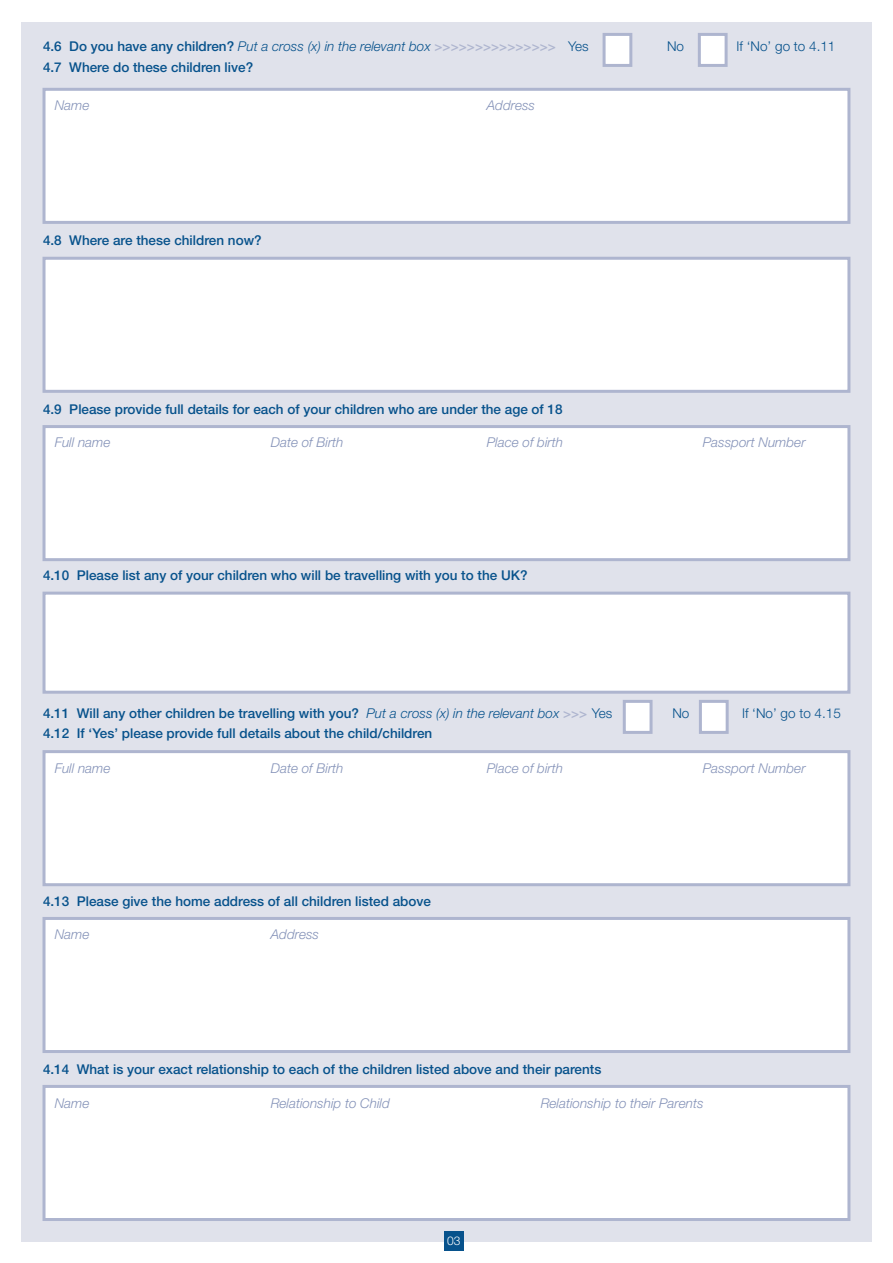
<style>
.page{position:relative;width:893px;height:1263px;background:#fff}
.page>*{position:absolute;margin:0;border:0;box-sizing:border-box;transform-origin:0 0}
.t1{font:500 13.5px/20.4px "Helvetica Neue";color:#07528c}
.t2{font:italic 300 13.5px "Helvetica Neue";color:#8492b8}
.t3{font:300 13.5px "Helvetica Neue";color:#07528c}
.t4{font:300 12px "Helvetica Neue";color:#fff}
.s1{font-weight:300;font-style:italic}
.s2{color:#aeb5cf}
.s3{font-weight:300}
</style>
<div class="page">
<div style="left:21px;top:22px;width:851px;height:1220px;background:#e0e2eb"></div>
<div style="left:44px;top:89px;width:805px;height:133px;background:#fff"></div>
<div style="left:43px;top:88px;width:807px;height:136px;border:3px solid #aeb5cf"></div>
<div style="left:44px;top:258px;width:805px;height:133px;background:#fff"></div>
<div style="left:43px;top:257px;width:807px;height:136px;border:3px solid #aeb5cf"></div>
<div style="left:44px;top:427px;width:805px;height:133px;background:#fff"></div>
<div style="left:43px;top:425px;width:807px;height:136px;border:3px solid #aeb5cf"></div>
<div style="left:44px;top:593px;width:805px;height:99px;background:#fff"></div>
<div style="left:43px;top:592px;width:807px;height:102px;border:3px solid #aeb5cf"></div>
<div style="left:604px;top:34px;width:27px;height:31px;background:#fff"></div>
<div style="left:603px;top:33px;width:29px;height:34px;border:3px solid #aeb5cf"></div>
<div style="left:699px;top:34px;width:27px;height:31px;background:#fff"></div>
<div style="left:698px;top:33px;width:30px;height:34px;border:3px solid #aeb5cf"></div>
<div style="left:624px;top:701px;width:27px;height:31px;background:#fff"></div>
<div style="left:623px;top:700px;width:29px;height:34px;border:3px solid #aeb5cf"></div>
<div style="left:700px;top:701px;width:27px;height:31px;background:#fff"></div>
<div style="left:699px;top:700px;width:30px;height:34px;border:3px solid #aeb5cf"></div>
<div style="left:44px;top:918px;width:805px;height:133px;background:#fff"></div>
<div style="left:43px;top:917px;width:807px;height:136px;border:3px solid #aeb5cf"></div>
<div style="left:44px;top:1086px;width:805px;height:133px;background:#fff"></div>
<div style="left:43px;top:1085px;width:807px;height:136px;border:3px solid #aeb5cf"></div>
<div style="left:44px;top:752px;width:805px;height:133px;background:#fff"></div>
<div style="left:43px;top:750px;width:807px;height:136px;border:3px solid #aeb5cf"></div>
<div style="left:444px;top:1231px;width:19px;height:20px;background:#07528c"></div>
<p class="t1" style="left:43px;top:36px;width:514px">4.6 Do you have any children? <span class="s1">Put a cross (x) in the relevant box</span> <span class="s2">&gt;&gt;&gt;&gt;&gt;&gt;&gt;&gt;&gt;&gt;&gt;&gt;&gt;&gt;&gt;<br></span>4.7 Where do these children live?</p>
<p class="t2" style="left:55px;top:97px;width:36px">Name</p>
<p class="t2" style="left:487px;top:97px;width:50px">Address</p>
<p class="t3" style="left:568px;top:38px;width:22px">Yes</p>
<p class="t3" style="left:667px;top:38px;width:19px">No</p>
<p class="t3" style="left:737px;top:38px;width:100px">If ‘No’ go to 4.11</p>
<p class="t1" style="left:43px;top:230px;width:220px">4.8 Where are these children now?</p>
<p class="t1" style="left:43px;top:399px;width:521px">4.9 Please provide full details for each of your children who are under the age of 18</p>
<p class="t2" style="left:55px;top:434px;width:57px">Full name</p>
<p class="t2" style="left:271px;top:434px;width:74px">Date of Birth</p>
<p class="t2" style="left:487px;top:434px;width:78px">Place of birth</p>
<p class="t2" style="left:703px;top:434px;width:104px">Passport Number</p>
<p class="t1" style="left:43px;top:565px;width:486px">4.10 Please list any of your children who will be travelling with you to the UK?</p>
<p class="t1" style="left:43px;top:702px;width:571px">4.11 Will any other children be travelling with you? <span class="s1">Put a cross (x) in the relevant box</span> <span class="s2">&gt;&gt;&gt;</span> <span class="s3">Yes<br></span>4.12 If ‘Yes’ please provide full details about the child/children</p>
<p class="t3" style="left:672px;top:705px;width:19px">No</p>
<p class="t3" style="left:742px;top:705px;width:100px">If ‘No’ go to 4.15</p>
<p class="t2" style="left:55px;top:760px;width:57px">Full name</p>
<p class="t2" style="left:271px;top:760px;width:74px">Date of Birth</p>
<p class="t2" style="left:487px;top:760px;width:78px">Place of birth</p>
<p class="t2" style="left:703px;top:760px;width:104px">Passport Number</p>
<p class="t1" style="left:43px;top:890px;width:389px">4.13 Please give the home address of all children listed above</p>
<p class="t2" style="left:55px;top:926px;width:36px">Name</p>
<p class="t2" style="left:271px;top:926px;width:50px">Address</p>
<p class="t1" style="left:43px;top:1058px;width:560px">4.14 What is your exact relationship to each of the children listed above and their parents</p>
<p class="t2" style="left:55px;top:1095px;width:36px">Name</p>
<p class="t2" style="left:271px;top:1095px;width:121px">Relationship to Child</p>
<p class="t2" style="left:541px;top:1095px;width:164px">Relationship to their Parents</p>
<p class="t4" style="left:447px;top:1233px;width:15px">03</p>
</div>
